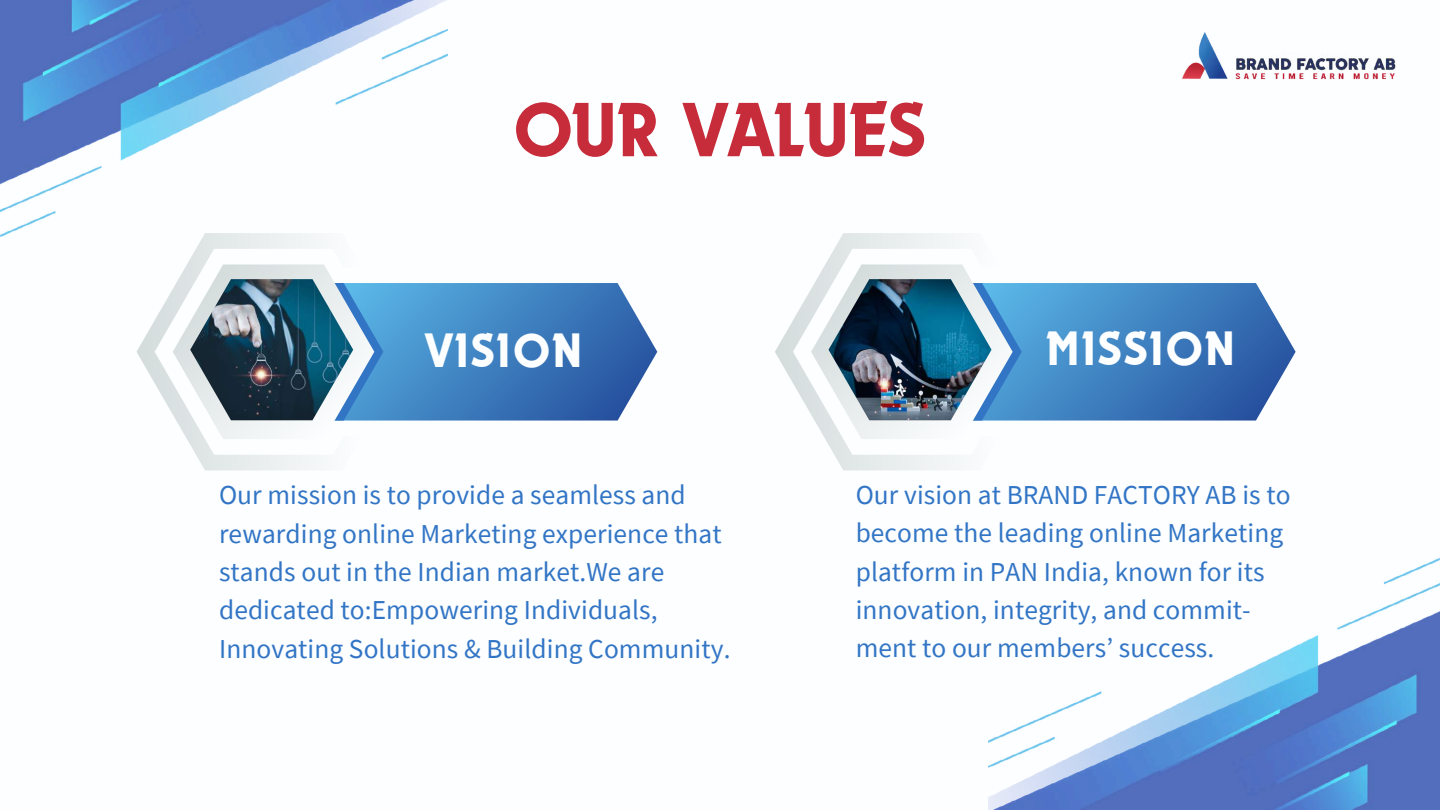
<style>
.page{position:relative;width:1440px;height:810px;background:#fff}
.page>*{position:absolute;margin:0;border:0;box-sizing:border-box;transform-origin:0 0}
.t1{font:500 80px "Dynamo Com";color:#c72c3a}
.t2{font:500 50px "Dynamo Com";letter-spacing:.05em;color:#fcfeff}
.t3{font:27.4px/38.3px "Source Sans Pro";letter-spacing:.005em;color:#3275c5}
</style>
<div class="page">
<svg style="left:383px;top:283px;width:274px;height:138px;background:#4b86c2"></svg>
<svg style="left:137px;top:242px;width:185px;height:228px"></svg>
<svg style="left:173px;top:264px;width:210px;height:175px"></svg>
<img style="left:190px;top:279px;width:163px;height:141px">
<svg style="left:1022px;top:283px;width:274px;height:138px;background:#4b86c2"></svg>
<svg style="left:775px;top:233px;width:185px;height:237px"></svg>
<svg style="left:811px;top:264px;width:211px;height:175px"></svg>
<img style="left:829px;top:279px;width:163px;height:141px">
<img style="left:0;top:0;width:447px;height:242px">
<img style="left:988px;top:558px;width:452px;height:252px">
<img style="left:1182px;top:33px;width:54px;height:46px">
<img style="left:1236px;top:57px;width:161px;height:23px">
<h1 class="t1" style="left:514px;top:83px;width:413px">OUR VALUES</h1>
<h2 class="t2" style="left:425px;top:322px;width:159px">VISION</h2>
<h2 class="t2" style="left:1047px;top:319px;width:190px">MISSION</h2>
<p class="t3" style="left:219px;top:476px;width:513px">Our mission is to provide a seamless and rewarding online Marketing experience that stands out in the Indian market.We are dedicated to:Empowering Individuals, Innovating Solutions &amp; Building Community.</p>
<p class="t3" style="left:856px;top:475px;width:436px">Our vision at BRAND FACTORY AB is to become the leading online Marketing platform in PAN India, known for its innovation, integrity, and commit&shy;ment to our members’ success.</p>
</div>
